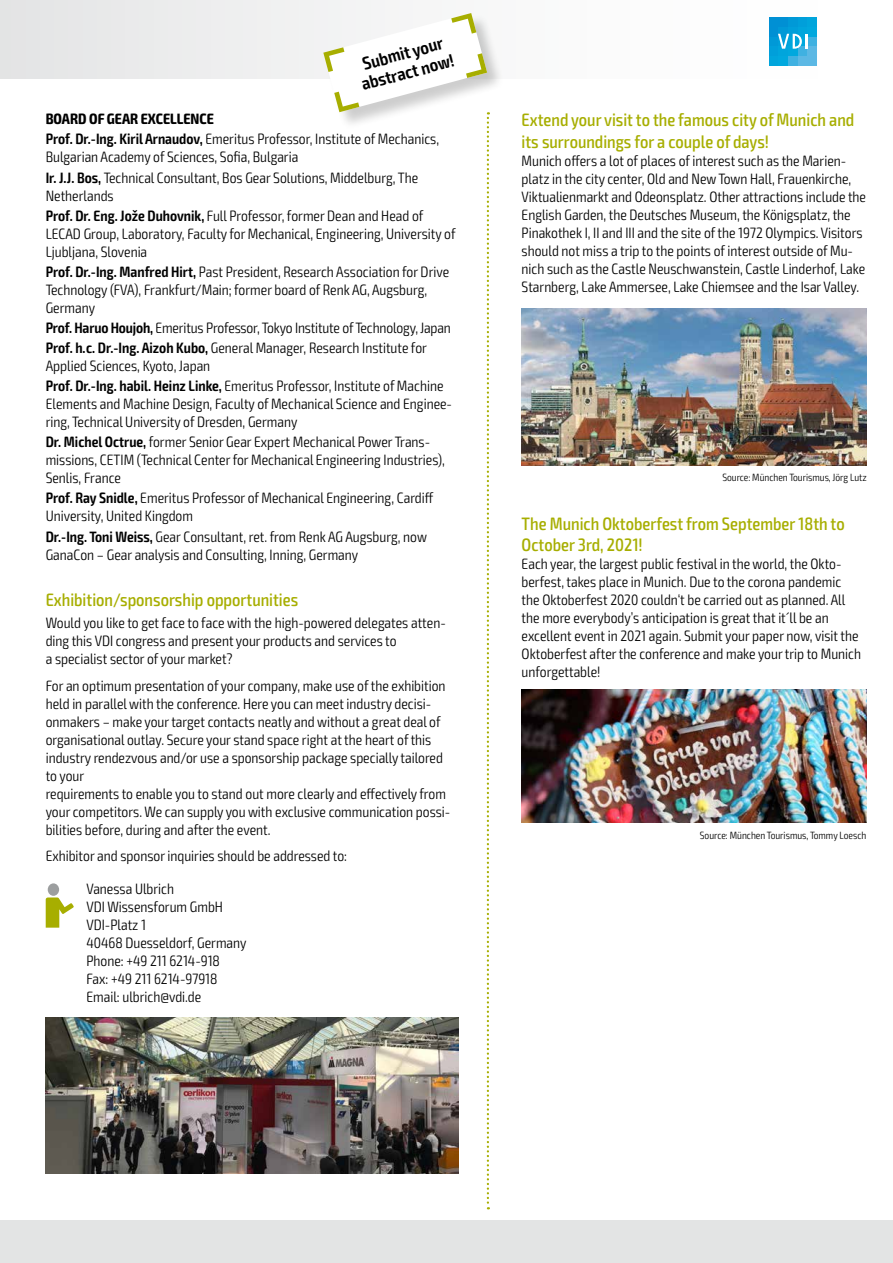
<style>
.page{position:relative;width:893px;height:1263px;background:#fff}
.page>*{position:absolute;margin:0;border:0;box-sizing:border-box;transform-origin:0 0}
.t1{font:500 condensed 18px/21.6px "Exo 2";color:#a7ae00}
.t2{font:600 condensed 18px/19.5px "Exo 2";color:#000;text-align:center}
.t3{font:300 condensed 15px/18px "Exo 2";color:#000}
.t4{font:300 condensed 10.5px "Exo 2";color:#000}
.s1{font-weight:700}
.s2{font-weight:600}
</style>
<div class="page">
<div style="left:0;top:0;width:34px;height:79px;background:#e3e4e4"></div>
<div style="left:0;top:1220px;width:893px;height:43px;background:#e3e4e4"></div>
<div style="left:1px;top:0;width:892px;height:79px;background:linear-gradient(to right,#e6e7e8,#fff)"></div>
<div style="left:324px;top:14px;width:180px;height:116px;background:#000;opacity:.2"></div>
<div style="left:48px;top:883px;width:11px;height:13px;background:#9c9e9f;border-radius:50%"></div>
<svg style="left:46px;top:897px;width:28px;height:31px"></svg>
<svg style="left:323px;top:13px;width:166px;height:1196px"></svg>
<div style="left:769px;top:56px;width:9px;height:9px;background:#00a5dc"></div>
<div style="left:778px;top:56px;width:10px;height:9px;background:#00a8de"></div>
<div style="left:788px;top:56px;width:10px;height:9px;background:#3fb1e1"></div>
<div style="left:798px;top:56px;width:9px;height:9px;background:#5cb8e4"></div>
<div style="left:807px;top:56px;width:10px;height:9px;background:#5cb8e4"></div>
<div style="left:769px;top:46px;width:9px;height:10px;background:#009fda"></div>
<div style="left:778px;top:46px;width:10px;height:10px;background:#00a5dc"></div>
<div style="left:788px;top:46px;width:10px;height:10px;background:#00a8de"></div>
<div style="left:798px;top:46px;width:9px;height:10px;background:#3fb1e1"></div>
<div style="left:807px;top:46px;width:10px;height:10px;background:#5cb8e4"></div>
<div style="left:769px;top:36px;width:9px;height:10px;background:#0099d7"></div>
<div style="left:807px;top:36px;width:10px;height:10px;background:#3fb1e1"></div>
<div style="left:769px;top:27px;width:9px;height:9px;background:#0090d4"></div>
<div style="left:778px;top:27px;width:10px;height:9px;background:#0099d7"></div>
<div style="left:788px;top:27px;width:10px;height:9px;background:#009fda"></div>
<div style="left:798px;top:27px;width:9px;height:9px;background:#00a5dc"></div>
<div style="left:807px;top:27px;width:10px;height:9px;background:#00a8de"></div>
<div style="left:769px;top:17px;width:9px;height:10px;background:#0090d4"></div>
<div style="left:778px;top:17px;width:10px;height:10px;background:#0090d4"></div>
<div style="left:788px;top:17px;width:10px;height:10px;background:#0099d7"></div>
<div style="left:798px;top:17px;width:9px;height:10px;background:#009fda"></div>
<svg style="left:778px;top:34px;width:30px;height:15px"></svg>
<div style="left:807px;top:17px;width:10px;height:10px;background:#00a5dc"></div>
<img style="left:522px;top:308px;width:344px;height:157px">
<img style="left:46px;top:1017px;width:412px;height:157px">
<img style="left:522px;top:690px;width:344px;height:132px">
<p class="t2" style="left:354px;top:56px;width:97px;rotate:-15deg">Submit your abstract now!</p>
<p class="t3" style="left:46px;top:109px;width:395px;line-height:20.1px"><span class="s1">BOARD OF GEAR EXCELLENCE<br></span><span class="s2">Prof. Dr.-Ing. Kiril Arnaudov,</span> Emeritus Professor, Institute of Mechanics,</p>
<p class="t3" style="left:46px;top:147px;width:374px;line-height:20.1px">Bulgarian Academy of Sciences, Sofia, Bulgaria<br><span class="s2">Ir. J.J. Bos,</span> Technical Consultant, Bos Gear Solutions, Middelburg, The</p>
<p class="t3" style="left:46px;top:186px;width:379px;line-height:20.1px">Netherlands<br><span class="s2">Prof. Dr. Eng. Jože Duhovnik,</span> Full Professor, former Dean and Head of</p>
<p class="t3" style="left:46px;top:225px;width:411px">LECAD Group, Laboratory, Faculty for Mechanical, Engineering, University of<br>Ljubljana, Slovenia</p>
<p class="t3" style="left:46px;top:263px;width:405px"><span class="s2">Prof. Dr.-Ing. Manfred Hirt,</span> Past President, Research Association for Drive<br>Technology (FVA), Frankfurt/Main; former board of Renk AG, Augsburg,<br>Germany</p>
<p class="t3" style="left:46px;top:318px;width:407px;line-height:20.1px"><span class="s2">Prof. Haruo Houjoh,</span> Emeritus Professor, Tokyo Institute of Technology, Japan<br><span class="s2">Prof. h.c. Dr.-Ing. Aizoh Kubo,</span> General Manager, Research Institute for</p>
<p class="t3" style="left:46px;top:356px;width:399px;line-height:20.1px">Applied Sciences, Kyoto, Japan<br><span class="s2">Prof. Dr.-Ing. habil. Heinz Linke,</span> Emeritus Professor, Institute of Machine</p>
<p class="t3" style="left:46px;top:395px;width:408px">Elements and Machine Design, Faculty of Mechanical Science and Enginee&shy;ring, Technical University of Dresden, Germany</p>
<p class="t3" style="left:46px;top:433px;width:401px"><span class="s2">Dr. Michel Octrue,</span> former Senior Gear Expert Mechanical Power Trans&shy;missions, CETIM (Technical Center for Mechanical Engineering Industries),<br>Senlis, France</p>
<p class="t3" style="left:46px;top:489px;width:389px"><span class="s2">Prof. Ray Snidle,</span> Emeritus Professor of Mechanical Engineering, Cardiff<br>University, United Kingdom</p>
<p class="t3" style="left:46px;top:528px;width:383px"><span class="s2">Dr.-Ing. Toni Weiss,</span> Gear Consultant, ret. from Renk AG Augsburg, now<br>GanaCon – Gear analysis and Consulting, Inning, Germany</p>
<p class="t1" style="left:46px;top:589px;width:254px">Exhibition/sponsorship opportunities</p>
<p class="t3" style="left:46px;top:614px;width:402px">Would you like to get face to face with the high-powered delegates atten&shy;ding this VDI congress and present your products and services to<br>a specialist sector of your market?</p>
<p class="t3" style="left:46px;top:677px;width:406px">For an optimum presentation of your company, make use of the exhibition held in parallel with the conference. Here you can meet industry decisi&shy;onmakers – make your target contacts neatly and without a great deal of organisational outlay. Secure your stand space right at the heart of this industry rendezvous and/or use a sponsorship package specially tailored to your<br>requirements to enable you to stand out more clearly and effectively from your competitors. We can supply you with exclusive communication possi&shy;bilities before, during and after the event.</p>
<p class="t3" style="left:86px;top:840px;width:262px;line-height:32.5px;text-indent:-41px">Exhibitor and sponsor inquiries should be addressed to:<br>Vanessa Ulbrich</p>
<p class="t3" style="left:86px;top:898px;width:162px">VDI Wissensforum GmbH<br>VDI-Platz 1<br>40468 Duesseldorf, Germany<br>Phone: +49 211 6214-918<br>Fax: +49 211 6214-97918<br>Email: ulbrich@vdi.de</p>
<p class="t1" style="left:522px;top:110px;width:334px">Extend your visit to the famous city of Munich and its surroundings for a couple of days!</p>
<p class="t3" style="left:522px;top:152px;width:346px">Munich offers a lot of places of interest such as the Marien&shy;platz in the city center, Old and New Town Hall, Frauenkirche, Viktualienmarkt and Odeonsplatz. Other attractions include the English Garden, the Deutsches Museum, the Königsplatz, the Pinakothek I, II and III and the site of the 1972 Olympics. Visitors should not miss a trip to the points of interest outside of Mu&shy;nich such as the Castle Neuschwanstein, Castle Linderhof, Lake Starnberg, Lake Ammersee, Lake Chiemsee and the Isar Valley.</p>
<p class="t4" style="left:722px;top:472px;width:146px">Source: München Tourismus, Jörg Lutz</p>
<p class="t1" style="left:522px;top:513px;width:325px">The Munich Oktoberfest from September 18th to<br>October 3rd, 2021!</p>
<p class="t3" style="left:522px;top:555px;width:341px">Each year, the largest public festival in the world, the Okto&shy;berfest, takes place in Munich. Due to the corona pandemic the Oktoberfest 2020 couldn‘t be carried out as planned. All the more everybody’s anticipation is great that it´ll be an excellent event in 2021 again. Submit your paper now, visit the Oktoberfest after the conference and make your trip to Munich unforgettable!</p>
<p class="t4" style="left:700px;top:829px;width:168px">Source: München Tourismus, Tommy Loesch</p>
</div>
